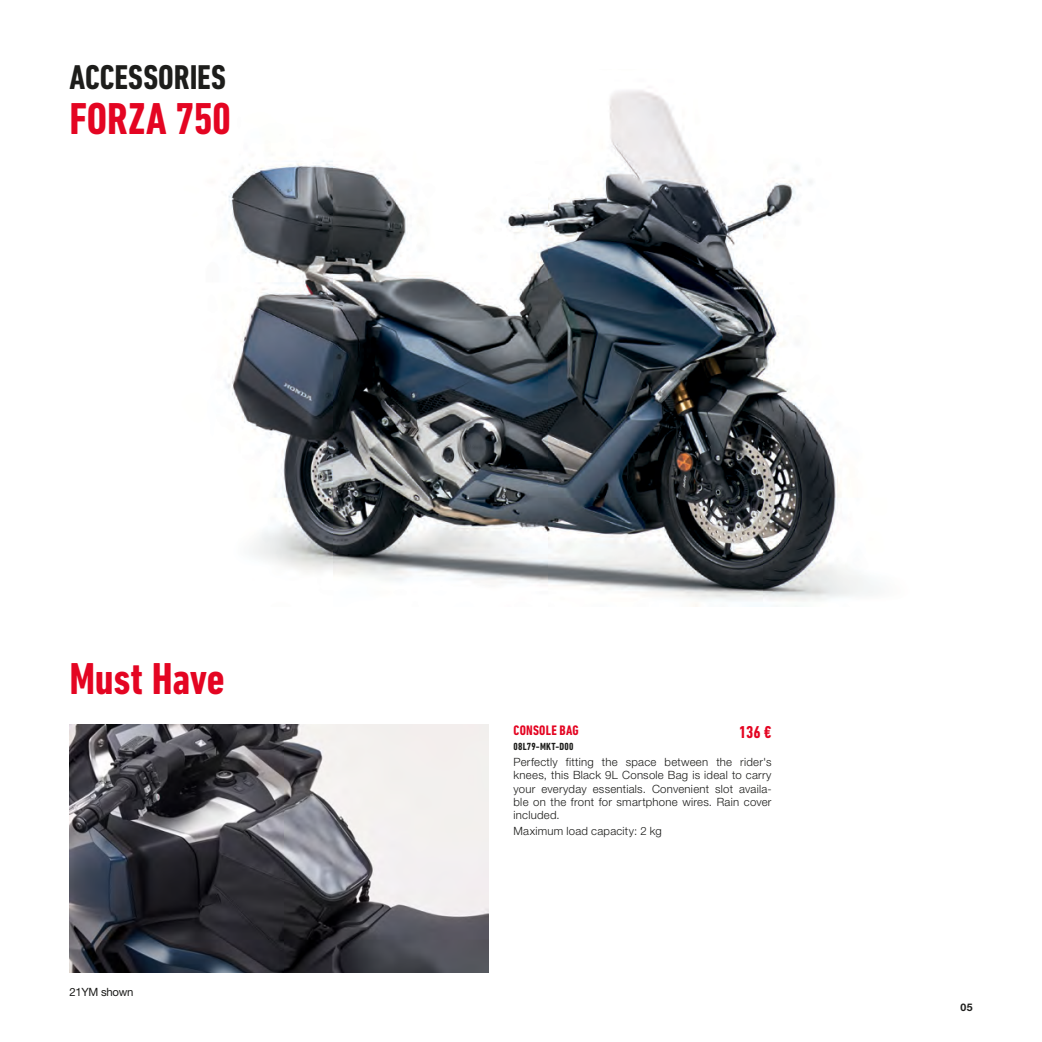
<style>
.page{position:relative;width:1042px;height:1042px;background:#fff}
.page>*{position:absolute;margin:0;border:0;box-sizing:border-box;transform-origin:0 0}
.t1{font:700 condensed 45.5px "DIN Next LT Pro";letter-spacing:-.005em;color:#e40522}
.t2{font:700 condensed 35px "DIN Next LT Pro";letter-spacing:.005em;color:#1d1d1b}
.t3{font:700 condensed 17.5px "DIN Next LT Pro";color:#e40522}
.t4{font:700 condensed 14px "DIN Next LT Pro";letter-spacing:.02em;color:#e40522}
.t5{font:300 11.38px/13.1px "Helvetica Neue";letter-spacing:.02em;color:#1d1d1b;text-align:justify}
.t6{font:11.38px "Helvetica Neue";letter-spacing:-.025em;color:#1d1d1b}
.t7{font:700 condensed 10.5px "DIN Next LT Pro";letter-spacing:.02em;color:#1d1d1b}
.t8{font:700 10.5px "Helvetica Neue";color:#1d1d1b}
</style>
<div class="page">
<img style="left:226px;top:90px;width:648px;height:516px">
<img style="left:69px;top:724px;width:420px;height:248px">
<h2 class="t2" style="left:69px;top:57px;width:158px">ACCESSORIES</h2>
<h1 class="t1" style="left:69px;top:93px;width:163px">FORZA 750</h1>
<h1 class="t1" style="left:69px;top:653px;width:157px">Must Have</h1>
<p class="t6" style="left:69px;top:985px;width:66px">21YM shown</p>
<p class="t4" style="left:513px;top:722px;width:67px">CONSOLE BAG</p>
<p class="t7" style="left:513px;top:740px;width:62px">08L79-MKT-D00</p>
<p class="t5" style="left:513px;top:755px;width:259px">Perfectly fitting the space between the rider's knees, this Black 9L Console Bag is ideal to carry your everyday essentials. Convenient slot availa&shy;ble on the front for smartphone wires. Rain cover included.</p>
<p class="t5" style="left:513px;top:824px;width:150px">Maximum load capacity: 2 kg</p>
<h3 class="t3" style="left:739px;top:722px;width:34px">136 €</h3>
<p class="t8" style="left:960px;top:1001px;width:14px">05</p>
</div>
